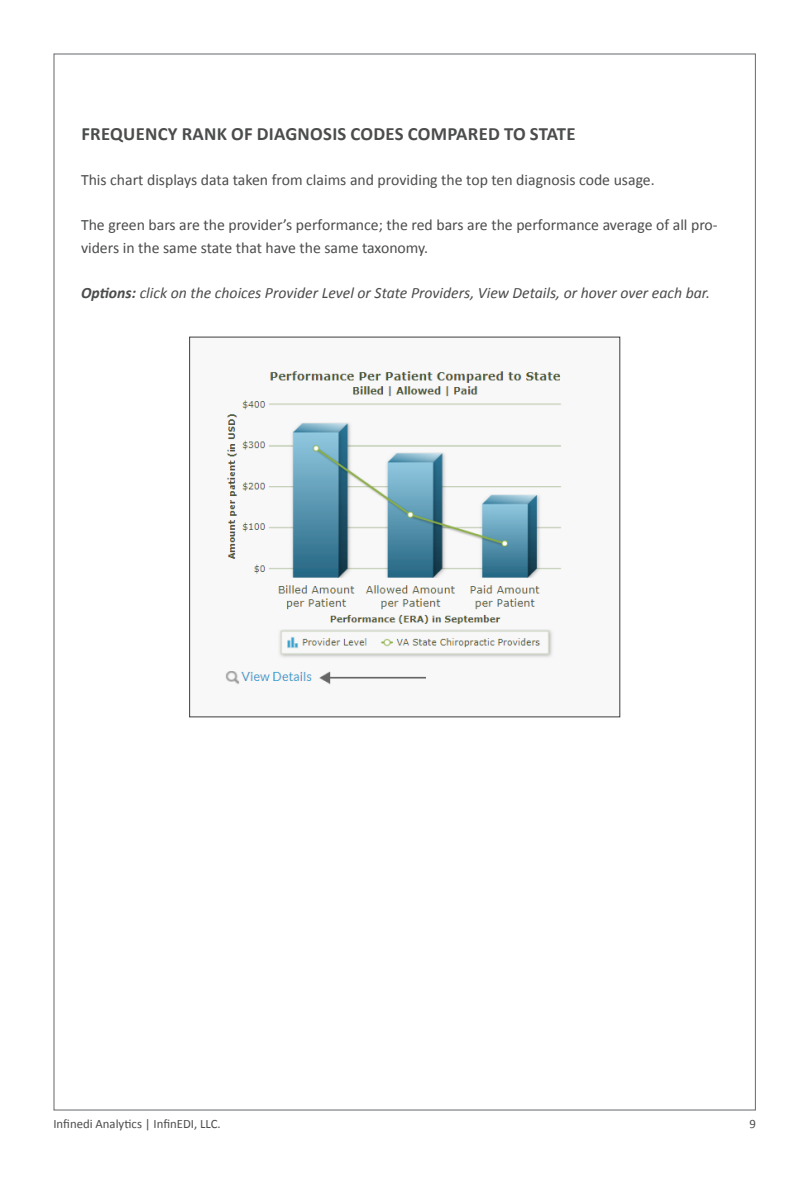
<style>
.page{position:relative;width:810px;height:1188px;background:#fff}
.page>*{position:absolute;margin:0;border:0;box-sizing:border-box;transform-origin:0 0}
.subhead-sm{font:700 18.75px "Calibri";letter-spacing:.015em;color:#4b4c4d}
.body{font:15.75px/22.5px "Calibri";color:#4b4c4d}
.body-2{font:italic 15.75px "Calibri";color:#4b4c4d}
.t1{font:12.75px "Calibri";color:#4b4c4d}
.s1{font-weight:700}
</style>
<div class="page">
<img style="left:225px;top:371px;width:337px;height:314px">
<p class="subhead-sm" style="left:81px;top:122px;width:496px">FREQUENCY RANK OF DIAGNOSIS CODES COMPARED TO STATE</p>
<p class="body" style="left:81px;top:169px;width:575px">This chart displays data taken from claims and providing the top ten diagnosis code usage.</p>
<p class="body" style="left:81px;top:214px;width:638px">The green bars are the provider’s performance; the red bars are the performance average of all pro&shy;viders in the same state that have the same taxonomy.</p>
<p class="body-2" style="left:81px;top:282px;width:631px"><span class="s1">Options:</span> click on the choices Provider Level or State Providers, View Details, or hover over each bar.</p>
<p class="t1" style="left:53px;top:1115px;width:169px">Infinedi Analytics | InfinEDI, LLC.</p>
<p class="t1" style="left:750px;top:1115px;width:8px">9</p>
</div>
